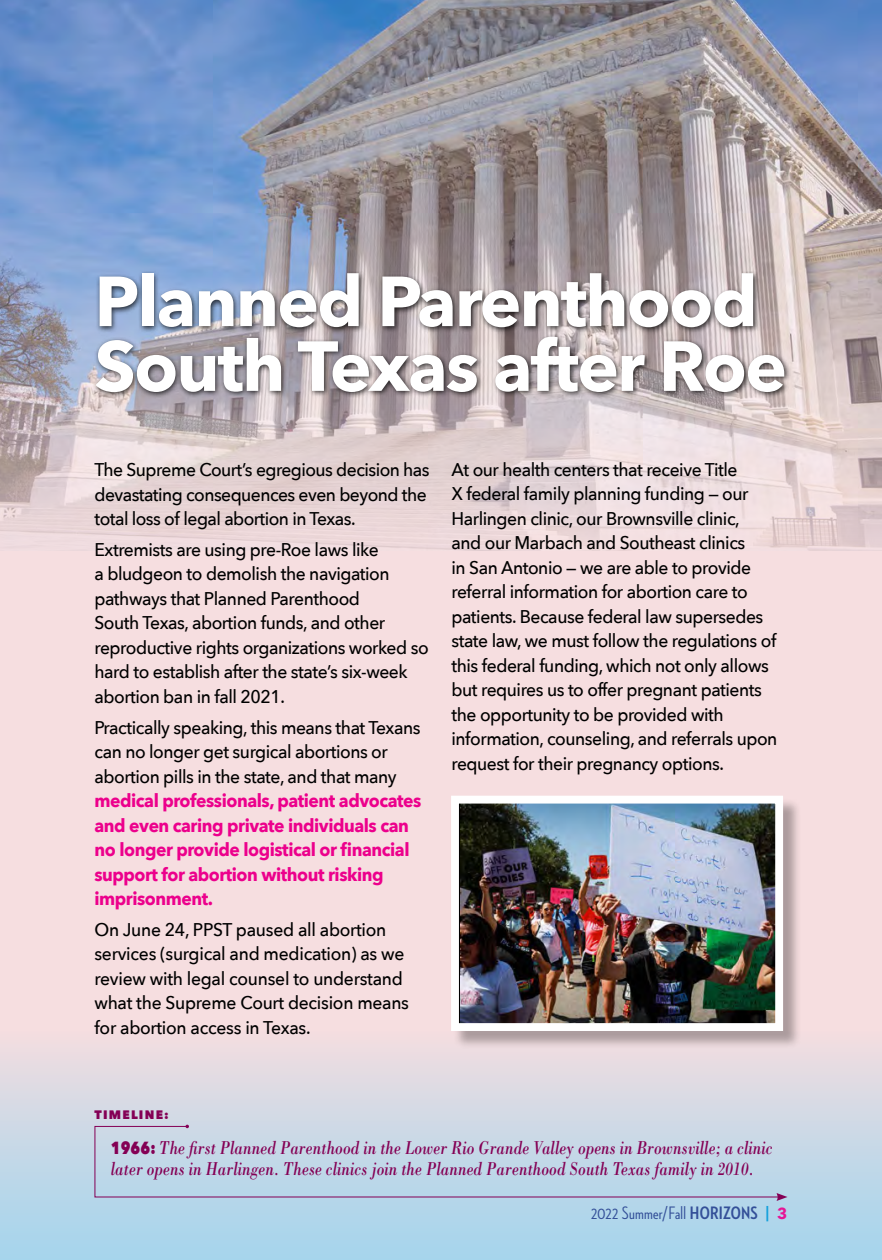
<style>
.page{position:relative;width:882px;height:1260px;background:#f6dee0}
.page>*{position:absolute;margin:0;border:0;box-sizing:border-box;transform-origin:0 0}
.t1{font:700 70px/64.8px "Avenir Next";letter-spacing:-.025em;color:#fff}
.t2{font:italic 19.25px/21px "Bodoni";letter-spacing:.005em;color:#840055;scale:.8 1}
.t3{font:500 18.38px/24.5px "Avenir Next";letter-spacing:-.025em;color:#000;scale:.95 1}
.t4{font:700 18.38px/24.5px "Avenir Next";letter-spacing:-.025em;color:#ec008c;scale:.95 1}
.t5{font:500 18.38px "Neutraface 2 Condensed";letter-spacing:.015em;color:#25408f}
.t6{font:800 12.25px "Avenir Next";letter-spacing:.1em;color:#840055}
.s1{font-family:"Avenir Next";font-weight:800;font-style:normal;font-size:17.5px}
.s2{font-weight:700}
.s3{font-weight:700;color:#009ada}
.s4{font-family:"Avenir Next";font-weight:700;font-size:15.75px;color:#ec008c}
</style>
<div class="page">
<div style="left:0;top:1003px;width:882px;height:257px;background:linear-gradient(to bottom,#fbdedf,#a2d4ed)"></div>
<img style="left:0;top:0;width:882px;height:551px">
<div style="left:92px;top:270px;width:699px;height:129px;background:#000;opacity:.75"></div>
<div style="left:454px;top:798px;width:348px;height:252px;background:#000;opacity:.3"></div>
<img style="left:460px;top:805px;width:314px;height:217px">
<div style="left:451px;top:796px;width:332px;height:235px;border:8px solid #fff"></div>
<svg style="left:94px;top:1126px;width:686px;height:72px;background:#c1d4e5"></svg>
<svg style="left:776px;top:1193px;width:12px;height:8px"></svg>
<h1 class="t1" style="left:94px;top:268px;width:694px">Planned Parenthood<br>South Texas after Roe</h1>
<p class="t3" style="left:94px;top:457px;width:354px">The Supreme Court’s egregious decision has devastating consequences even beyond the total loss of legal abortion in Texas.</p>
<p class="t3" style="left:94px;top:537px;width:353px">Extremists are using pre-Roe laws like<br>a bludgeon to demolish the navigation pathways that Planned Parenthood<br>South Texas, abortion funds, and other reproductive rights organizations worked so hard to establish after the state’s six-week abortion ban in fall 2021.</p>
<p class="t3" style="left:94px;top:714px;width:345px">Practically speaking, this means that Texans can no longer get surgical abortions or abortion pills in the state, and that many</p>
<p class="t4" style="left:94px;top:788px;width:346px">medical professionals, patient advocates and even caring private individuals can no longer provide logistical or financial support for abortion without risking imprisonment.</p>
<p class="t3" style="left:94px;top:917px;width:333px">On June 24, PPST paused all abortion services (surgical and medication) as we review with legal counsel to understand what the Supreme Court decision means for abortion access in Texas.</p>
<p class="t3" style="left:451px;top:457px;width:345px">At our health centers that receive Title<br>X federal family planning funding — our Harlingen clinic, our Brownsville clinic,<br>and our Marbach and Southeast clinics<br>in San Antonio — we are able to provide referral information for abortion care to patients. Because federal law supersedes state law, we must follow the regulations of this federal funding, which not only allows but requires us to offer pregnant patients the opportunity to be provided with information, counseling, and referrals upon request for their pregnancy options.</p>
<p class="t6" style="left:94px;top:1107px;width:76px">TIMELINE:</p>
<p class="t2" style="left:111px;top:1137px;width:829px"><span class="s1">1966:</span> The first Planned Parenthood in the Lower Rio Grande Valley opens in Brownsville; a clinic later opens in Harlingen. These clinics join the Planned Parenthood South Texas family in 2010.</p>
<p class="t5" style="left:591px;top:1203px;width:198px">2022 Summer/Fall <span class="s2">HORIZONS</span> <span class="s3">|</span> <span class="s4">3</span></p>
</div>
